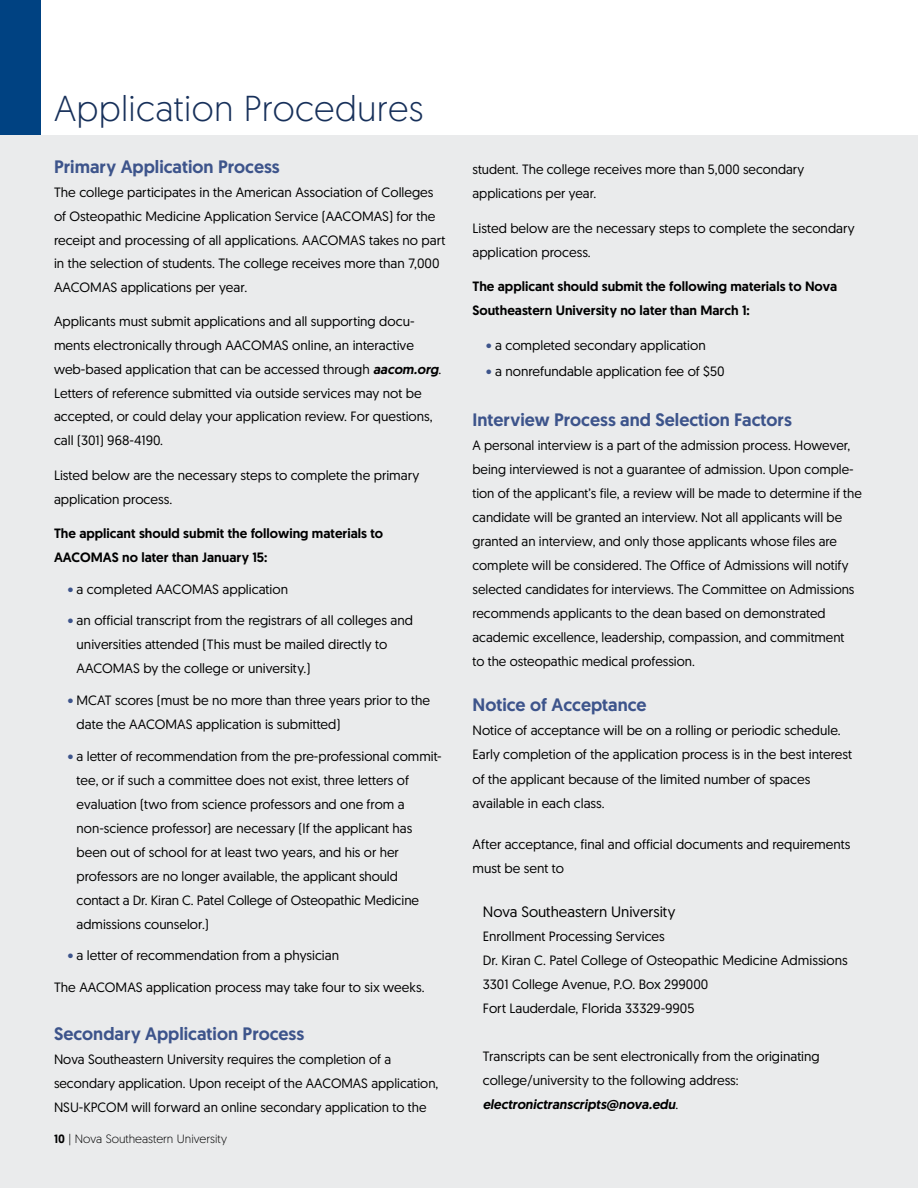
<style>
.page{position:relative;width:918px;height:1188px;background:#fff}
.page>*{position:absolute;margin:0;border:0;box-sizing:border-box;transform-origin:0 0}
.t1{font:300 36px "Geomanist";letter-spacing:.01em;color:#17305a}
.t2{font:500 18px "Geomanist";color:#3d548b}
.t3{font:15px "Geomanist";color:#000}
.t4{font:13.5px/24px "Geomanist";color:#000}
.t5{font:500 13.5px/24px "Geomanist";color:#000}
.t6{font:300 12px "Geomanist";color:#000}
.s1{font-weight:500;font-style:italic}
.s2{color:#3d548b}
.s3{font-weight:500}
</style>
<div class="page">
<div style="left:0;top:135px;width:918px;height:1053px;background:#eaebec"></div>
<div style="left:0;top:0;width:40px;height:135px;background:#004282"></div>
<h1 class="t1" style="left:54px;top:85px;width:371px">Application Procedures</h1>
<h2 class="t2" style="left:54px;top:155px;width:227px">Primary Application Process</h2>
<p class="t4" style="left:54px;top:180px;width:393px">The college participates in the American Association of Colleges of Osteopathic Medicine Application Service (AACOMAS) for the receipt and processing of all applications. AACOMAS takes no part in the selection of students. The college receives more than 7,000<br>AACOMAS applications per year.</p>
<p class="t4" style="left:54px;top:310px;width:389px">Applicants must submit applications and all supporting docu&shy;ments electronically through AACOMAS online, an interactive web-based application that can be accessed through <span class="s1">aacom.org</span>.<br>Letters of reference submitted via outside services may not be accepted, or could delay your application review. For questions, call (301) 968-4190.</p>
<p class="t4" style="left:54px;top:462px;width:367px">Listed below are the necessary steps to complete the primary application process.</p>
<p class="t5" style="left:54px;top:521px;width:331px">The applicant should submit the following materials to<br>AACOMAS no later than January 15:</p>
<p class="t4" style="left:68px;top:577px;width:222px"><span class="s2">•</span> a completed AACOMAS application</p>
<p class="t4" style="left:77px;top:608px;width:338px;text-indent:-9px"><span class="s2">•</span> an official transcript from the registrars of all colleges and universities attended (This must be mailed directly to<br>AACOMAS by the college or university.)</p>
<p class="t4" style="left:77px;top:688px;width:355px;text-indent:-9px"><span class="s2">•</span> MCAT scores (must be no more than three years prior to the date the AACOMAS application is submitted)</p>
<p class="t4" style="left:77px;top:743px;width:367px;text-indent:-9px"><span class="s2">•</span> a letter of recommendation from the pre-professional commit&shy;tee, or if such a committee does not exist, three letters of evaluation (two from science professors and one from a non-science professor) are necessary (If the applicant has been out of school for at least two years, and his or her professors are no longer available, the applicant should contact a Dr. Kiran C. Patel College of Osteopathic Medicine admissions counselor.)</p>
<p class="t4" style="left:68px;top:943px;width:273px"><span class="s2">•</span> a letter of recommendation from a physician</p>
<p class="t4" style="left:54px;top:974px;width:372px">The AACOMAS application process may take four to six weeks.</p>
<h2 class="t2" style="left:54px;top:1021px;width:252px">Secondary Application Process</h2>
<p class="t4" style="left:54px;top:1046px;width:386px">Nova Southeastern University requires the completion of a secondary application. Upon receipt of the AACOMAS application,<br>NSU-KPCOM will forward an online secondary application to the</p>
<p class="t6" style="left:54px;top:1131px;width:175px"><span class="s3">10</span> | Nova Southeastern University</p>
<p class="t4" style="left:472px;top:157px;width:333px">student. The college receives more than 5,000 secondary applications per year.</p>
<p class="t4" style="left:472px;top:215px;width:384px">Listed below are the necessary steps to complete the secondary application process.</p>
<p class="t5" style="left:472px;top:274px;width:366px">The applicant should submit the following materials to Nova<br>Southeastern University no later than March 1:</p>
<p class="t4" style="left:486px;top:333px;width:221px"><span class="s2">•</span> a completed secondary application</p>
<p class="t4" style="left:486px;top:359px;width:240px"><span class="s2">•</span> a nonrefundable application fee of $50</p>
<h2 class="t2" style="left:472px;top:408px;width:321px">Interview Process and Selection Factors</h2>
<p class="t4" style="left:472px;top:433px;width:391px">A personal interview is a part of the admission process. However, being interviewed is not a guarantee of admission. Upon comple&shy;tion of the applicant’s file, a review will be made to determine if the candidate will be granted an interview. Not all applicants will be granted an interview, and only those applicants whose files are complete will be considered. The Office of Admissions will notify selected candidates for interviews. The Committee on Admissions recommends applicants to the dean based on demonstrated academic excellence, leadership, compassion, and commitment<br>to the osteopathic medical profession.</p>
<h2 class="t2" style="left:472px;top:693px;width:176px">Notice of Acceptance</h2>
<p class="t4" style="left:472px;top:718px;width:381px">Notice of acceptance will be on a rolling or periodic schedule.<br>Early completion of the application process is in the best interest of the applicant because of the limited number of spaces available in each class.</p>
<p class="t4" style="left:472px;top:832px;width:380px">After acceptance, final and official documents and requirements must be sent to</p>
<p class="t3" style="left:483px;top:902px;width:194px">Nova Southeastern University</p>
<p class="t4" style="left:483px;top:924px;width:367px">Enrollment Processing Services<br>Dr. Kiran C. Patel College of Osteopathic Medicine Admissions 3301 College Avenue, P.O. Box 299000<br>Fort Lauderdale, Florida 33329-9905</p>
<p class="t4" style="left:483px;top:1044px;width:339px">Transcripts can be sent electronically from the originating college/university to the following address: <span class="s1">electronictranscripts@nova.edu</span>.</p>
</div>
